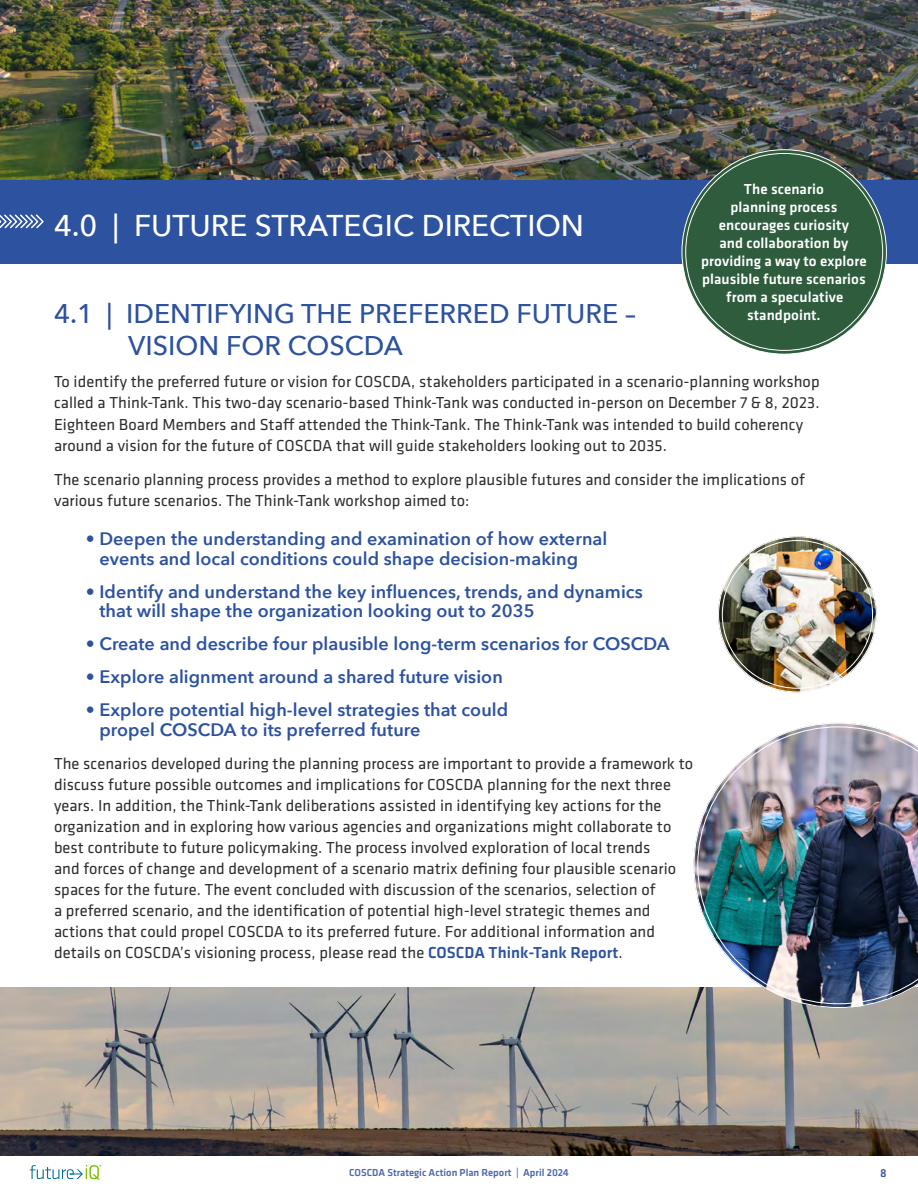
<style>
.page{position:relative;width:918px;height:1188px;background:#fff}
.page>*{position:absolute;margin:0;border:0;box-sizing:border-box;transform-origin:0 0}
.t1{font:500 30px "Avenir Next";color:#fff}
.t2{font:500 27px "Avenir Next";color:#2c52a0}
.t3{font:600 18px/19.5px "Avenir Next";letter-spacing:.005em;color:#2c52a0}
.t4{font:16.5px/21px "Klavika";letter-spacing:.005em;color:#2d2d2c}
.t5{font:500 15px/18px "Klavika";letter-spacing:.005em;color:#fff;text-align:center}
.t6{font:500 12px "Klavika";color:#395aa6}
.t7{font:500 10.5px "Klavika";color:#4d67ae}
.s1{font-weight:500;color:#2c52a0}
</style>
<div class="page">
<div style="left:0;top:179px;width:918px;height:85px;background:#2c52a0"></div>
<svg style="left:0;top:214px;width:44px;height:15px"></svg>
<img style="left:0;top:0;width:918px;height:179px">
<div style="left:682px;top:150px;width:204px;height:204px;background:#2e5c3d;border-radius:50%"></div>
<img style="left:718px;top:538px;width:157px;height:154px">
<img style="left:0;top:987px;width:918px;height:169px">
<svg style="left:694px;top:723px;width:224px;height:285px"></svg>
<img style="left:697px;top:727px;width:221px;height:277px">
<svg style="left:30px;top:1165px;width:71px;height:15px"></svg>
<p class="t5" style="left:701px;top:179px;width:167px">The scenario<br>planning process encourages curiosity<br>and collaboration by providing a way to explore plausible future scenarios from a speculative</p>
<h1 class="t1" style="left:54px;top:200px;width:532px">4.0 | FUTURE STRATEGIC DIRECTION</h1>
<h2 class="t2" style="left:54px;top:291px;width:583px">4.1 | IDENTIFYING THE PREFERRED FUTURE –</h2>
<p class="t5" style="left:747px;top:305px;width:75px">standpoint.</p>
<h2 class="t2" style="left:128px;top:322px;width:276px">VISION FOR COSCDA</h2>
<p class="t4" style="left:54px;top:371px;width:767px">To identify the preferred future or vision for COSCDA, stakeholders participated in a scenario-planning workshop called a Think-Tank. This two-day scenario-based Think-Tank was conducted in-person on December 7 &amp; 8, 2023.<br>Eighteen Board Members and Staff attended the Think-Tank. The Think-Tank was intended to build coherency around a vision for the future of COSCDA that will guide stakeholders looking out to 2035.</p>
<p class="t4" style="left:54px;top:469px;width:753px">The scenario planning process provides a method to explore plausible futures and consider the implications of various future scenarios. The Think-Tank workshop aimed to:</p>
<p class="t3" style="left:99px;top:529px;width:510px;text-indent:-14px">• Deepen the understanding and examination of how external events and local conditions could shape decision-making</p>
<p class="t3" style="left:99px;top:581px;width:545px;text-indent:-14px">• Identify and understand the key influences, trends, and dynamics that will shape the organization looking out to 2035</p>
<p class="t3" style="left:86px;top:634px;width:585px">• Create and describe four plausible long-term scenarios for COSCDA</p>
<p class="t3" style="left:86px;top:667px;width:418px">• Explore alignment around a shared future vision</p>
<p class="t3" style="left:99px;top:700px;width:410px;text-indent:-14px">• Explore potential high-level strategies that could propel COSCDA to its preferred future</p>
<p class="t4" style="left:54px;top:753px;width:641px">The scenarios developed during the planning process are important to provide a framework to discuss future possible outcomes and implications for COSCDA planning for the next three years. In addition, the Think-Tank deliberations assisted in identifying key actions for the organization and in exploring how various agencies and organizations might collaborate to best contribute to future policymaking. The process involved exploration of local trends<br>and forces of change and development of a scenario matrix defining four plausible scenario spaces for the future. The event concluded with discussion of the scenarios, selection of<br>a preferred scenario, and the identification of potential high-level strategic themes and actions that could propel COSCDA to its preferred future. For additional information and details on COSCDA’s visioning process, please read the <span class="s1">COSCDA Think-Tank Report</span>.</p>
<p class="t7" style="left:349px;top:1166px;width:221px">COSCDA Strategic Action Plan Report | April 2024</p>
<p class="t6" style="left:880px;top:1165px;width:8px">8</p>
</div>
